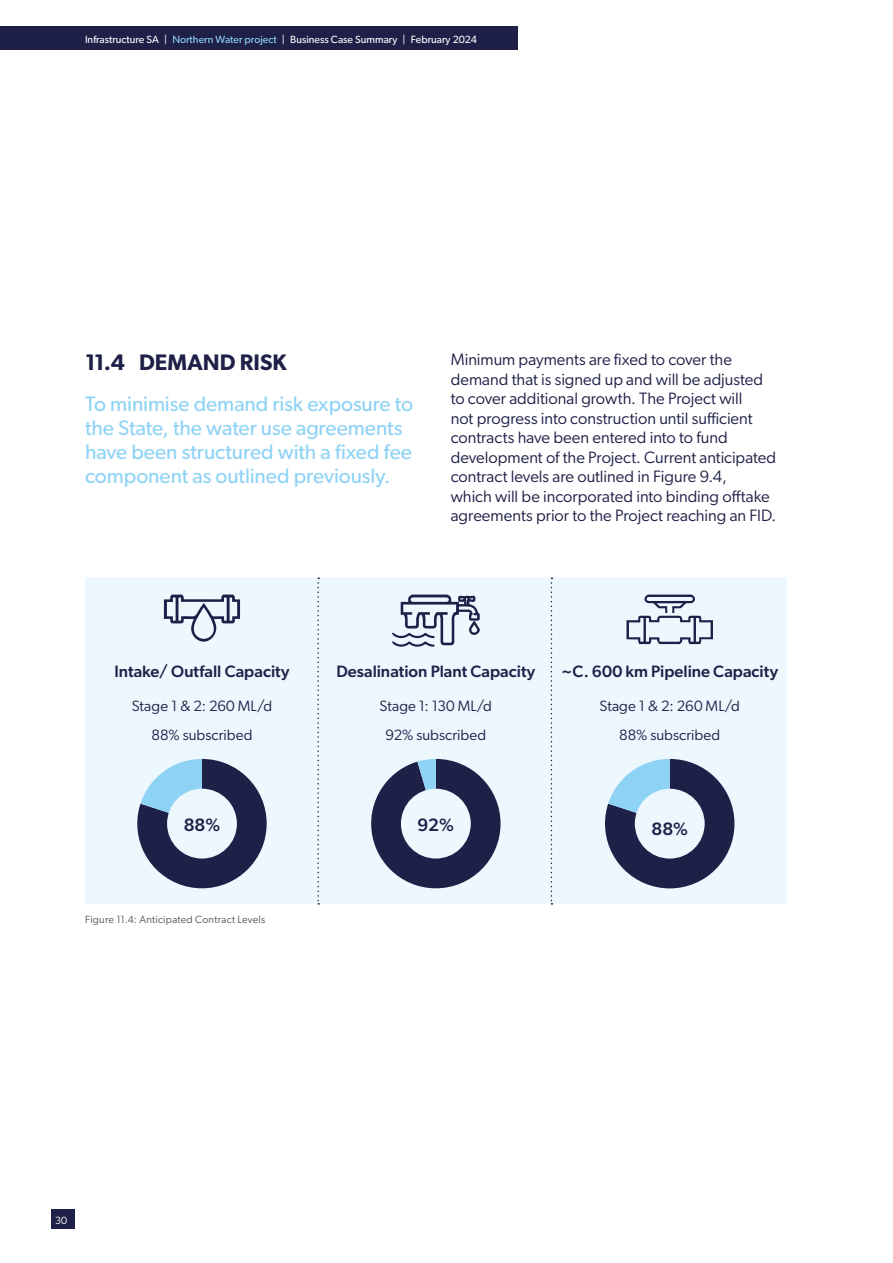
<style>
.page{position:relative;width:893px;height:1263px;background:#fff}
.page>*{position:absolute;margin:0;border:0;box-sizing:border-box;transform-origin:0 0}
.t1{font:600 22.5px "Gibson";letter-spacing:.005em;color:#1f2048}
.t2{font:21px/24px "Gibson";letter-spacing:-.005em;color:#8ed3f6}
.t3{font:500 18px "Gibson";color:#1f2048}
.t4{font:16.5px/19.5px "Gibson";color:#1f2048}
.t5{font:500 16.5px "Gibson";letter-spacing:.005em;color:#1f2048}
.t6{font:15px "Gibson";letter-spacing:.005em;color:#1f2048}
.t7{font:10.5px "Gibson";color:#fff}
.t8{font:10.5px "Gibson";letter-spacing:.025em;color:#575756}
.t9{font:10.5px "Gibson";color:#fff}
.s1{color:#8ed3f6}
</style>
<div class="page">
<div style="left:51px;top:1210px;width:23px;height:19px;background:#1f2048"></div>
<div style="left:0;top:27px;width:518px;height:23px;background:#1f2048"></div>
<div style="left:85px;top:578px;width:702px;height:326px;background:#ecf7fe"></div>
<svg style="left:164px;top:595px;width:76px;height:48px;background:#bac2d1"></svg>
<svg style="left:392px;top:595px;width:88px;height:53px;background:#b2bacb"></svg>
<svg style="left:626px;top:595px;width:87px;height:49px;background:#bdc6d4"></svg>
<svg style="left:137px;top:759px;width:130px;height:129px;background:#697694"></svg>
<div style="left:167px;top:789px;width:70px;height:69px;background:#ecf7fe;border-radius:50%"></div>
<svg style="left:371px;top:759px;width:130px;height:129px;background:#5d6381"></svg>
<div style="left:401px;top:789px;width:70px;height:69px;background:#ecf7fe;border-radius:50%"></div>
<svg style="left:605px;top:759px;width:129px;height:129px;background:#677593"></svg>
<div style="left:635px;top:789px;width:70px;height:69px;background:#ecf7fe;border-radius:50%"></div>
<svg style="left:317px;top:578px;width:2px;height:326px"></svg>
<svg style="left:551px;top:578px;width:1px;height:326px"></svg>
<p class="t7" style="left:85px;top:33px;width:393px">Infrastructure SA | <span class="s1">Northern Water project</span> | Business Case Summary | February 2024</p>
<h1 class="t1" style="left:85px;top:349px;width:203px">11.4 DEMAND RISK</h1>
<p class="t2" style="left:85px;top:391px;width:330px">To minimise demand risk exposure to the State, the water use agreements have been structured with a fixed fee component as outlined previously.</p>
<p class="t4" style="left:451px;top:349px;width:327px">Minimum payments are fixed to cover the demand that is signed up and will be adjusted to cover additional growth. The Project will<br>not progress into construction until sufficient contracts have been entered into to fund development of the Project. Current anticipated contract levels are outlined in Figure 9.4,<br>which will be incorporated into binding offtake agreements prior to the Project reaching an FID.</p>
<p class="t5" style="left:114px;top:661px;width:177px">Intake/ Outfall Capacity</p>
<p class="t5" style="left:336px;top:661px;width:201px">Desalination Plant Capacity</p>
<p class="t5" style="left:561px;top:661px;width:218px">~C. 600 km Pipeline Capacity</p>
<p class="t6" style="left:132px;top:696px;width:142px">Stage 1 &amp; 2: 260 ML/d</p>
<p class="t6" style="left:380px;top:696px;width:114px">Stage 1: 130 ML/d</p>
<p class="t6" style="left:600px;top:696px;width:142px">Stage 1 &amp; 2: 260 ML/d</p>
<p class="t6" style="left:151px;top:726px;width:103px">88% subscribed</p>
<p class="t6" style="left:385px;top:726px;width:102px">92% subscribed</p>
<p class="t6" style="left:619px;top:726px;width:103px">88% subscribed</p>
<p class="t3" style="left:184px;top:814px;width:38px">88%</p>
<p class="t3" style="left:418px;top:814px;width:38px">92%</p>
<p class="t3" style="left:651px;top:818px;width:38px">88%</p>
<p class="t8" style="left:85px;top:913px;width:182px">Figure 11.4: Anticipated Contract Levels</p>
<p class="t9" style="left:55px;top:1213px;width:14px">30</p>
</div>
